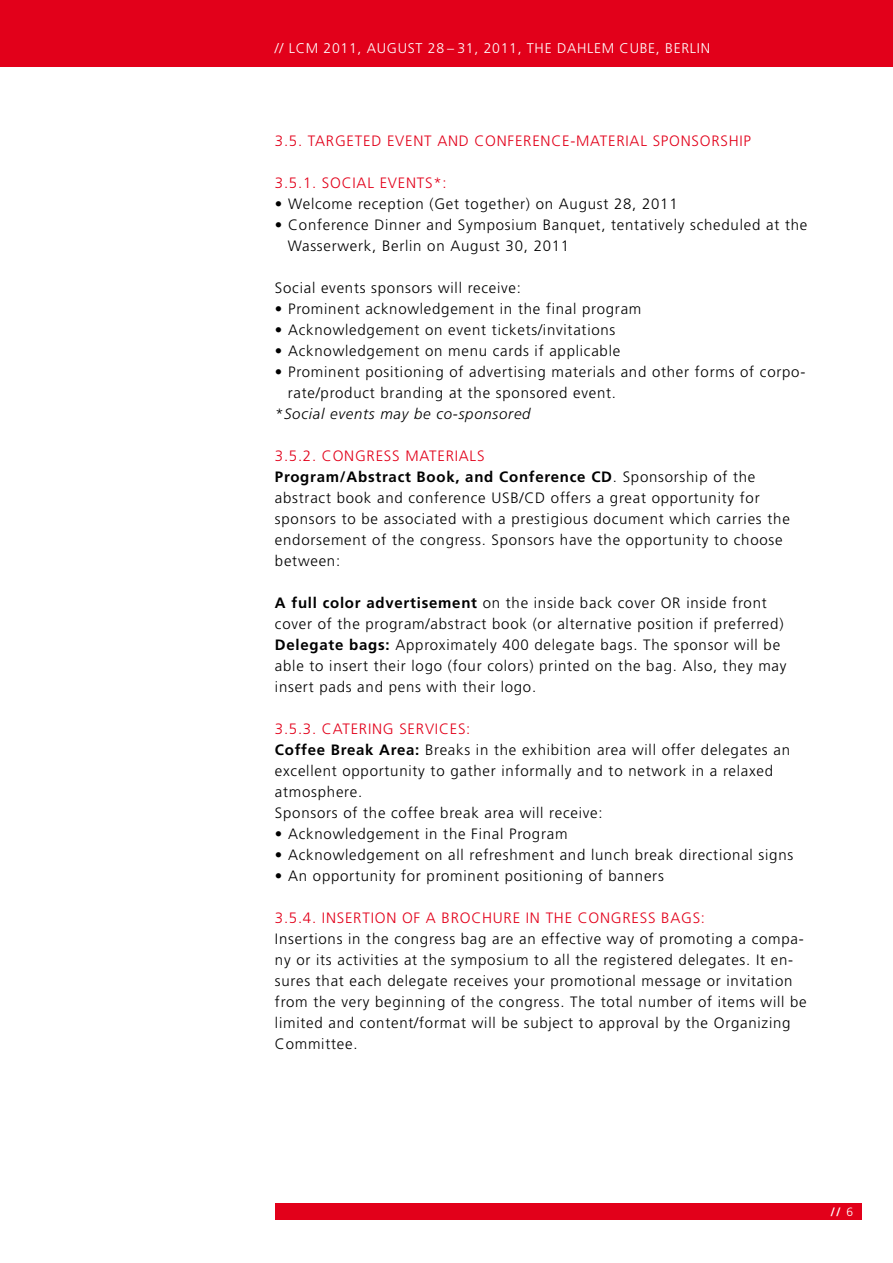
<style>
.page{position:relative;width:893px;height:1263px;background:#fff}
.page>*{position:absolute;margin:0;border:0;box-sizing:border-box;transform-origin:0 0}
.t1{font:300 15px/21px "Frutiger LT";letter-spacing:.05em;color:#000}
.t2{font:300 15px "Frutiger LT";letter-spacing:.05em;color:#e2001a}
.t3{font:italic 300 15px "Frutiger LT";letter-spacing:.05em;color:#000}
.t4{font:300 14.1px "Frutiger LT";letter-spacing:.05em;color:#fff}
.t5{font:700 12px "Frutiger LT";color:#fff}
.s1{color:#e2001a}
.s2{font-weight:700}
.s3{font-weight:300}
</style>
<div class="page">
<div style="left:275px;top:1204px;width:587px;height:16px;background:#e2001a"></div>
<div style="left:0;top:0;width:893px;height:67px;background:#e2001a"></div>
<p class="t4" style="left:275px;top:40px;width:24px">// LCM</p>
<p class="t4" style="left:324px;top:40px;width:388px">2011, August 28 – 31, 2011, the dahlem cube, Berlin</p>
<p class="t2" style="left:275px;top:132px;width:478px">3.5. Targeted Event and Conference-Material Sponsorship</p>
<p class="t2" style="left:275px;top:174px;width:173px">3.5.1. Social Events*:</p>
<p class="t1" style="left:275px;top:194px;width:404px">• Welcome reception (Get together) on August 28, 2011</p>
<p class="t1" style="left:288px;top:215px;width:521px;text-indent:-13px">• Conference Dinner and Symposium Banquet, tentatively scheduled at the<br>Wasserwerk, Berlin on August 30, 2011</p>
<p class="t1" style="left:275px;top:278px;width:247px">Social events sponsors will receive:</p>
<p class="t1" style="left:275px;top:299px;width:368px">• Prominent acknowledgement in the final program</p>
<p class="t1" style="left:275px;top:320px;width:342px">• Acknowledgement on event tickets/invitations</p>
<p class="t1" style="left:275px;top:341px;width:347px">• Acknowledgement on menu cards if applicable</p>
<p class="t1" style="left:288px;top:362px;width:519px;text-indent:-13px">• Prominent positioning of advertising materials and other forms of corpo&shy;rate/product branding at the sponsored event.</p>
<p class="t3" style="left:275px;top:405px;width:257px">*Social events may be co-sponsored</p>
<p class="t1" style="left:275px;top:446px;width:482px"><span class="s1">3.5.2. Congress Materials<br></span><span class="s2">Program/Abstract Book, and Conference CD</span>. Sponsorship of the abstract book and conference USB</p>
<p class="t1" style="left:275px;top:488px;width:516px;text-indent:245px">/CD offers a great opportunity for sponsors to be associated with a prestigious document which carries the endorsement of the congress. Sponsors have the opportunity to choose between:</p>
<p class="t1" style="left:275px;top:593px;width:513px"><span class="s2">A full color advertisement</span> on the inside back cover OR inside front cover of the program/abstract book (or alternative position if preferred)<br><span class="s2">Delegate bags:</span> Approximately 400 delegate bags. The sponsor will be able to insert their logo (four colors) printed on the bag. Also, they may insert pads and pens with their logo.</p>
<p class="t1" style="left:275px;top:719px;width:517px"><span class="s1">3.5.3. Catering Services:<br></span><span class="s2">Coffee Break Area:</span> Breaks in the exhibition area will offer delegates an excellent opportunity to gather informally and to network in a relaxed atmosphere.<br>Sponsors of the coffee break area will receive:</p>
<p class="t1" style="left:275px;top:824px;width:294px">• Acknowledgement in the Final Program</p>
<p class="t1" style="left:275px;top:845px;width:520px">• Acknowledgement on all refreshment and lunch break directional signs</p>
<p class="t1" style="left:275px;top:866px;width:390px">• An opportunity for prominent positioning of banners</p>
<p class="t2" style="left:275px;top:909px;width:432px">3.5.4. Insertion of a Brochure in the Congress Bags:</p>
<p class="t1" style="left:275px;top:929px;width:533px">Insertions in the congress bag are an effective way of promoting a compa&shy;ny or its activities at the symposium to all the registered delegates. It en&shy;sures that each delegate receives your promotional message or invitation from the very beginning of the congress. The total number of items will be limited and content/format will be subject to approval by the Organizing Committee.</p>
<p class="t5" style="left:830px;top:1205px;width:24px">// <span class="s3">6</span></p>
</div>
